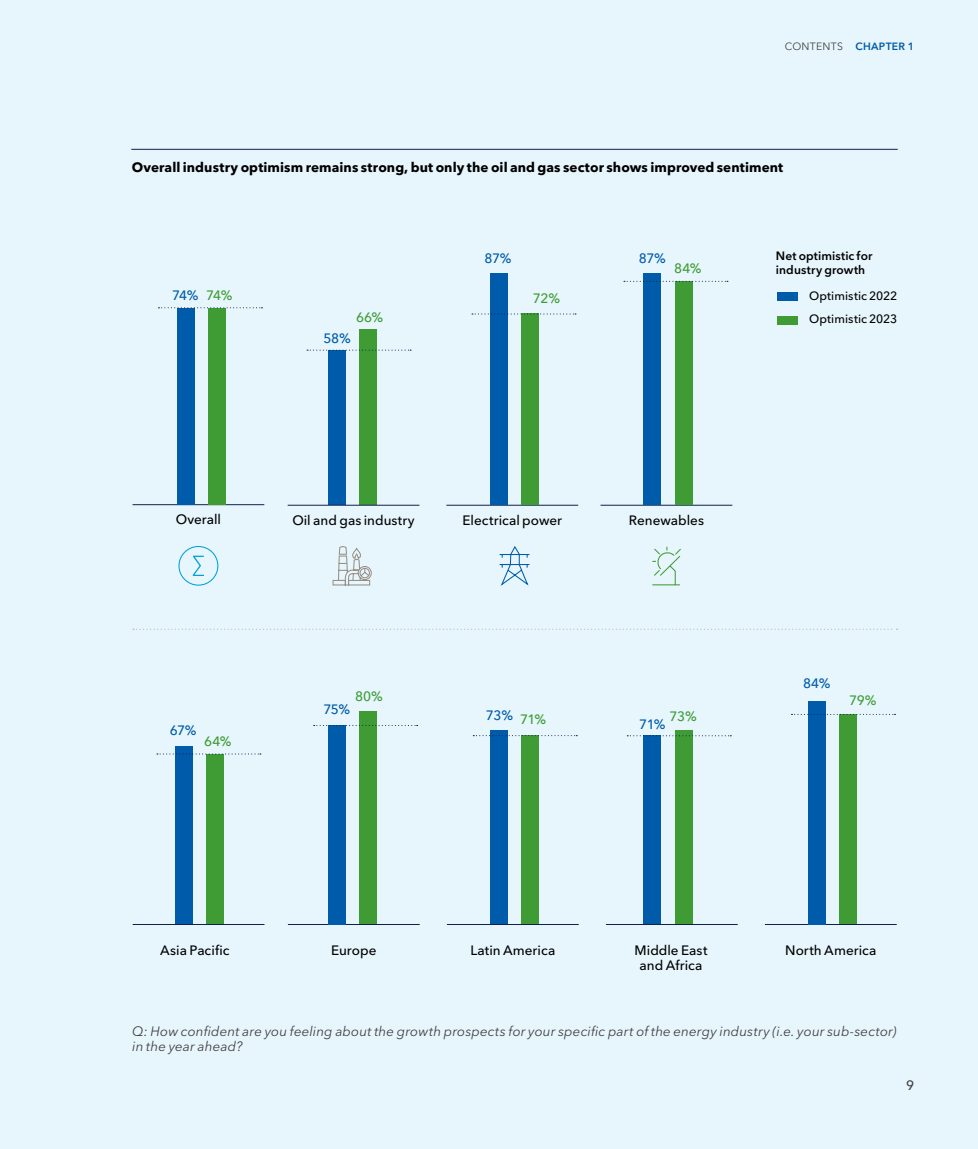
<style>
.page{position:relative;width:978px;height:1149px;background:#fff}
.page>*{position:absolute;margin:0;border:0;box-sizing:border-box;transform-origin:0 0}
.t1{font:italic 13.5px/15px "Avenir Next LT Pro";letter-spacing:.005em;color:#414042}
.t2{font:500 13.5px "Avenir Next LT Pro";color:#000}
.t3{font:700 13.5px "Avenir Next LT Pro";letter-spacing:.005em;color:#000}
.t4{font:500 13.5px "Avenir Next LT Pro";letter-spacing:-.04em;color:#005baa}
.t5{font:500 13.5px "Avenir Next LT Pro";color:#3f9c35}
.t6{font:500 13.5px "Avenir Next LT Pro";color:#414042}
.t7{font:600 12px/13.5px "Avenir Next LT Pro";letter-spacing:.01em;color:#000}
.t8{font:500 12px/23.9px "Avenir Next LT Pro";letter-spacing:.005em;color:#000}
.t9{font:600 10.5px "Avenir Next LT Pro";letter-spacing:.03em;color:#005baa}
.t10{font:10.5px "Avenir Next LT Pro";letter-spacing:.025em;color:#414042}
.s1{color:#3f9c35}
</style>
<div class="page">
<div style="left:0;top:0;width:978px;height:1148px;background:#e7f6fd"></div>
<hr style="left:131px;top:149px;width:767px;height:1px;background:#0f204b">
<hr style="left:447px;top:923px;width:132px;height:1px;background:#0f204b">
<hr style="left:288px;top:923px;width:132px;height:1px;background:#0f204b">
<hr style="left:606px;top:923px;width:132px;height:1px;background:#0f204b">
<hr style="left:133px;top:923px;width:131px;height:1px;background:#0f204b">
<hr style="left:765px;top:923px;width:132px;height:1px;background:#0f204b">
<hr style="left:601px;top:504px;width:131px;height:1px;background:#0f204b">
<hr style="left:446px;top:504px;width:132px;height:1px;background:#0f204b">
<hr style="left:133px;top:504px;width:131px;height:1px;background:#0f204b">
<svg style="left:133px;top:628px;width:765px;height:1px"></svg>
<svg style="left:332px;top:546px;width:40px;height:40px"></svg>
<svg style="left:499px;top:546px;width:31px;height:40px"></svg>
<svg style="left:652px;top:546px;width:29px;height:39px"></svg>
<div style="left:178px;top:308px;width:17px;height:196px;background:#005baa"></div>
<div style="left:328px;top:350px;width:17px;height:154px;background:#005baa"></div>
<div style="left:328px;top:724px;width:17px;height:199px;background:#005baa"></div>
<div style="left:176px;top:746px;width:17px;height:177px;background:#005baa"></div>
<div style="left:490px;top:274px;width:17px;height:230px;background:#005baa"></div>
<div style="left:490px;top:730px;width:17px;height:193px;background:#005baa"></div>
<div style="left:644px;top:274px;width:17px;height:230px;background:#005baa"></div>
<div style="left:644px;top:735px;width:17px;height:188px;background:#005baa"></div>
<div style="left:808px;top:700px;width:17px;height:223px;background:#005baa"></div>
<div style="left:209px;top:308px;width:17px;height:196px;background:#3f9c35"></div>
<div style="left:360px;top:329px;width:17px;height:175px;background:#3f9c35"></div>
<div style="left:360px;top:711px;width:17px;height:212px;background:#3f9c35"></div>
<div style="left:207px;top:754px;width:17px;height:169px;background:#3f9c35"></div>
<div style="left:521px;top:313px;width:17px;height:191px;background:#3f9c35"></div>
<div style="left:521px;top:735px;width:17px;height:188px;background:#3f9c35"></div>
<div style="left:675px;top:281px;width:17px;height:223px;background:#3f9c35"></div>
<div style="left:675px;top:730px;width:17px;height:193px;background:#3f9c35"></div>
<div style="left:839px;top:714px;width:17px;height:209px;background:#3f9c35"></div>
<div style="left:777px;top:292px;width:21px;height:8px;background:#005baa"></div>
<div style="left:777px;top:316px;width:21px;height:9px;background:#3f9c35"></div>
<svg style="left:158px;top:307px;width:104px;height:1px"></svg>
<svg style="left:307px;top:349px;width:104px;height:1px"></svg>
<svg style="left:472px;top:313px;width:104px;height:1px"></svg>
<svg style="left:624px;top:281px;width:104px;height:1px"></svg>
<svg style="left:157px;top:753px;width:104px;height:1px"></svg>
<svg style="left:328px;top:724px;width:32px;height:1px"></svg>
<svg style="left:473px;top:735px;width:104px;height:1px"></svg>
<svg style="left:627px;top:735px;width:104px;height:1px"></svg>
<div style="left:178px;top:546px;width:40px;height:39px;border:1px solid #009fda;border-radius:50%"></div>
<svg style="left:193px;top:555px;width:11px;height:21px"></svg>
<hr style="left:288px;top:504px;width:131px;height:1px;background:#0f204b">
<p class="t10" style="left:785px;top:41px;width:60px">CONTENTS</p>
<p class="t9" style="left:855px;top:40px;width:60px">CHAPTER 1</p>
<p class="t3" style="left:132px;top:159px;width:653px">Overall industry optimism remains strong, but only the oil and gas sector shows improved sentiment</p>
<p class="t4" style="left:172px;top:287px;width:62px">74% <span class="s1">74%</span></p>
<p class="t5" style="left:356px;top:309px;width:29px">66%</p>
<p class="t4" style="left:323px;top:329px;width:29px">58%</p>
<p class="t4" style="left:484px;top:250px;width:29px">87%</p>
<p class="t5" style="left:533px;top:289px;width:29px">72%</p>
<p class="t4" style="left:639px;top:250px;width:29px">87%</p>
<p class="t5" style="left:674px;top:260px;width:29px">84%</p>
<p class="t2" style="left:176px;top:511px;width:47px">Overall</p>
<p class="t2" style="left:292px;top:512px;width:124px">Oil and gas industry</p>
<p class="t2" style="left:463px;top:512px;width:101px">Electrical power</p>
<p class="t2" style="left:629px;top:512px;width:77px">Renewables</p>
<p class="t4" style="left:170px;top:722px;width:28px">67%</p>
<p class="t5" style="left:204px;top:732px;width:29px">64%</p>
<p class="t5" style="left:355px;top:688px;width:29px">80%</p>
<p class="t4" style="left:323px;top:701px;width:28px">75%</p>
<p class="t4" style="left:486px;top:706px;width:62px">73% <span class="s1">71%</span></p>
<p class="t5" style="left:669px;top:707px;width:29px">73%</p>
<p class="t4" style="left:639px;top:715px;width:28px">71%</p>
<p class="t7" style="left:776px;top:249px;width:98px">Net optimistic for industry growth</p>
<p class="t8" style="left:809px;top:283px;width:90px">Optimistic 2022<br>Optimistic 2023</p>
<p class="t4" style="left:803px;top:675px;width:29px">84%</p>
<p class="t5" style="left:849px;top:692px;width:29px">79%</p>
<p class="t2" style="left:160px;top:941px;width:71px">Asia Pacific</p>
<p class="t2" style="left:331px;top:941px;width:47px">Europe</p>
<p class="t2" style="left:470px;top:941px;width:86px">Latin America</p>
<p class="t2" style="left:635px;top:941px;width:74px">Middle East</p>
<p class="t2" style="left:785px;top:941px;width:93px">North America</p>
<p class="t2" style="left:640px;top:956px;width:64px">and Africa</p>
<p class="t1" style="left:132px;top:1023px;width:766px">Q: How confident are you feeling about the growth prospects for your specific part of the energy industry (i.e. your sub-sector) in the year ahead?</p>
<p class="t6" style="left:906px;top:1077px;width:10px">9</p>
</div>
